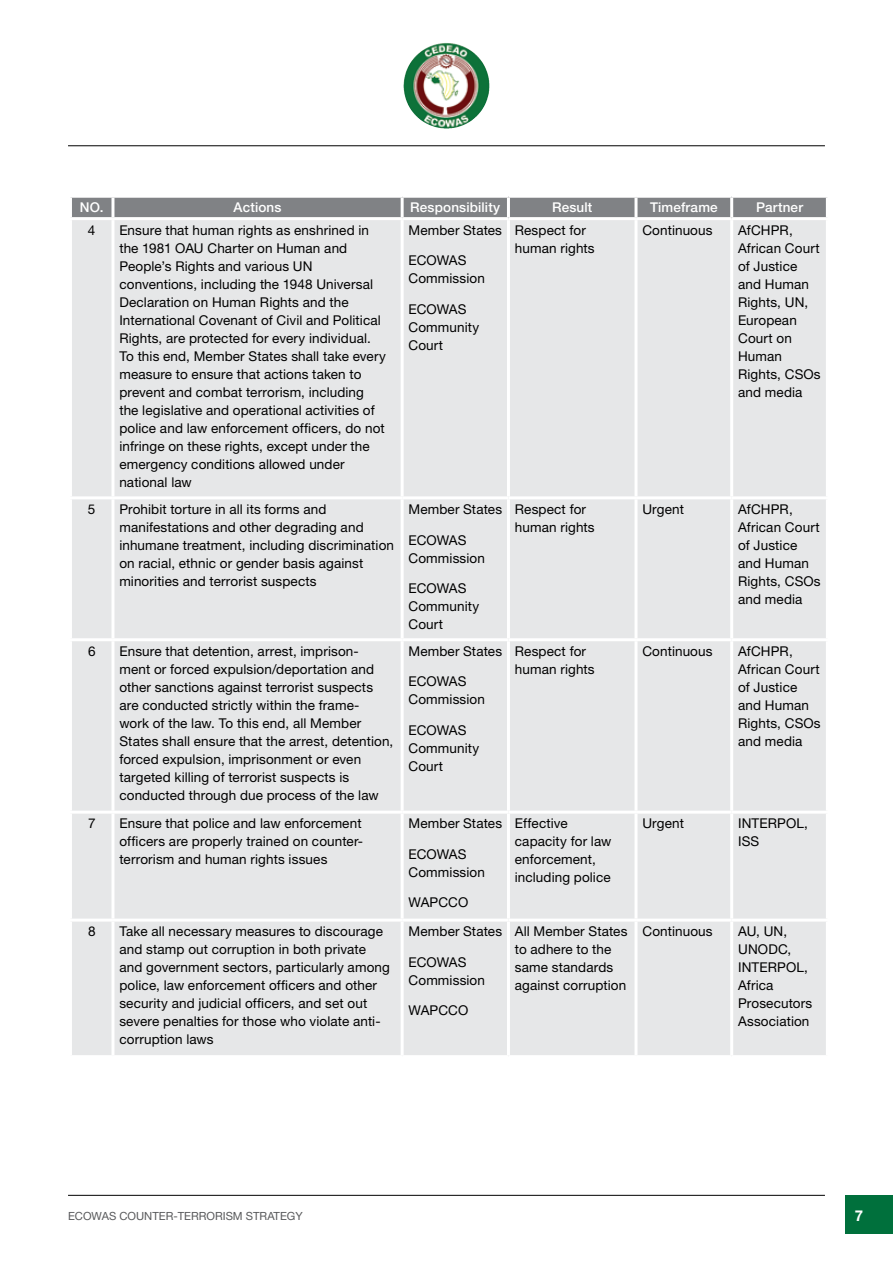
<style>
.page{position:relative;width:893px;height:1263px;background:#fff}
.page>*{position:absolute;margin:0;border:0;box-sizing:border-box;transform-origin:0 0}
.t1{font:700 15px "Helvetica Neue LT Std";color:#fff}
.t2{font:13.5px/18px "Helvetica Neue LT Std";letter-spacing:.01em;color:#000}
.t3{font:500 13.5px "Helvetica Neue LT Std";letter-spacing:.01em;color:#fff}
.t4{font:11.25px "Helvetica Neue LT Std";color:#58595b}
</style>
<div class="page">
<div style="left:845px;top:1195px;width:48px;height:38px;background:#00703c"></div>
<hr style="left:68px;top:1195px;width:757px;height:1px;background:#000">
<hr style="left:68px;top:145px;width:757px;height:1px;background:#000">
<img style="left:403px;top:43px;width:41px;height:73px">
<div style="left:72px;top:198px;width:754px;height:19px;background:#808285"></div>
<div style="left:72px;top:220px;width:754px;height:835px;background:#e6e7e8"></div>
<hr style="left:111px;top:198px;width:3px;height:19px;background:#fff">
<hr style="left:401px;top:198px;width:3px;height:19px;background:#fff">
<hr style="left:507px;top:198px;width:3px;height:19px;background:#fff">
<hr style="left:634px;top:198px;width:3px;height:19px;background:#fff">
<hr style="left:730px;top:198px;width:3px;height:19px;background:#fff">
<hr style="left:111px;top:220px;width:3px;height:276px;background:#fff">
<hr style="left:401px;top:220px;width:3px;height:276px;background:#fff">
<hr style="left:507px;top:220px;width:3px;height:276px;background:#fff">
<hr style="left:634px;top:220px;width:3px;height:276px;background:#fff">
<hr style="left:730px;top:220px;width:3px;height:276px;background:#fff">
<hr style="left:69px;top:496px;width:44px;height:3px;background:#fff">
<hr style="left:113px;top:496px;width:289px;height:3px;background:#fff">
<hr style="left:111px;top:499px;width:3px;height:139px;background:#fff">
<hr style="left:402px;top:496px;width:106px;height:3px;background:#fff">
<hr style="left:401px;top:499px;width:3px;height:139px;background:#fff">
<hr style="left:508px;top:496px;width:128px;height:3px;background:#fff">
<hr style="left:507px;top:499px;width:3px;height:139px;background:#fff">
<hr style="left:636px;top:496px;width:96px;height:3px;background:#fff">
<hr style="left:634px;top:499px;width:3px;height:139px;background:#fff">
<hr style="left:732px;top:496px;width:97px;height:3px;background:#fff">
<hr style="left:730px;top:499px;width:3px;height:139px;background:#fff">
<hr style="left:69px;top:638px;width:44px;height:3px;background:#fff">
<hr style="left:113px;top:638px;width:289px;height:3px;background:#fff">
<hr style="left:111px;top:641px;width:3px;height:170px;background:#fff">
<hr style="left:402px;top:638px;width:106px;height:3px;background:#fff">
<hr style="left:401px;top:641px;width:3px;height:170px;background:#fff">
<hr style="left:508px;top:638px;width:128px;height:3px;background:#fff">
<hr style="left:507px;top:641px;width:3px;height:170px;background:#fff">
<hr style="left:636px;top:638px;width:96px;height:3px;background:#fff">
<hr style="left:634px;top:641px;width:3px;height:170px;background:#fff">
<hr style="left:732px;top:638px;width:97px;height:3px;background:#fff">
<hr style="left:730px;top:641px;width:3px;height:170px;background:#fff">
<hr style="left:69px;top:811px;width:44px;height:3px;background:#fff">
<hr style="left:113px;top:811px;width:289px;height:3px;background:#fff">
<hr style="left:111px;top:814px;width:3px;height:104px;background:#fff">
<hr style="left:402px;top:811px;width:106px;height:3px;background:#fff">
<hr style="left:401px;top:814px;width:3px;height:104px;background:#fff">
<hr style="left:508px;top:811px;width:128px;height:3px;background:#fff">
<hr style="left:507px;top:814px;width:3px;height:104px;background:#fff">
<hr style="left:636px;top:811px;width:96px;height:3px;background:#fff">
<hr style="left:634px;top:814px;width:3px;height:104px;background:#fff">
<hr style="left:732px;top:811px;width:97px;height:3px;background:#fff">
<hr style="left:730px;top:814px;width:3px;height:104px;background:#fff">
<hr style="left:69px;top:918px;width:44px;height:3px;background:#fff">
<hr style="left:113px;top:918px;width:289px;height:3px;background:#fff">
<hr style="left:111px;top:921px;width:3px;height:134px;background:#fff">
<hr style="left:402px;top:918px;width:106px;height:3px;background:#fff">
<hr style="left:401px;top:921px;width:3px;height:134px;background:#fff">
<hr style="left:508px;top:918px;width:128px;height:3px;background:#fff">
<hr style="left:507px;top:921px;width:3px;height:134px;background:#fff">
<hr style="left:636px;top:918px;width:96px;height:3px;background:#fff">
<hr style="left:634px;top:921px;width:3px;height:134px;background:#fff">
<hr style="left:732px;top:918px;width:97px;height:3px;background:#fff">
<hr style="left:730px;top:921px;width:3px;height:134px;background:#fff">
<p class="t3" style="left:80px;top:199px;width:25px">NO.</p>
<p class="t3" style="left:234px;top:199px;width:49px">Actions</p>
<p class="t3" style="left:410px;top:199px;width:91px">Responsibility</p>
<p class="t3" style="left:552px;top:199px;width:42px">Result</p>
<p class="t3" style="left:650px;top:199px;width:69px">Timeframe</p>
<p class="t3" style="left:756px;top:199px;width:49px">Partner</p>
<p class="t2" style="left:88px;top:221px;width:9px">4</p>
<p class="t2" style="left:119px;top:221px;width:268px">Ensure that human rights as enshrined in the 1981 OAU Charter on Human and People’s Rights and various UN<br>conventions, including the 1948 Universal Declaration on Human Rights and the<br>I nternational Covenant of Civil and Political Rights, are protected for every individual.<br>To this end, M ember States shall take every measure to ensure that actions taken to prevent and combat terrorism, including the legislative and operational activities of police and law enforcement officers, do not infringe on these rights, except under the emergency conditions allowed under national law</p>
<p class="t2" style="left:408px;top:221px;width:95px">M ember States</p>
<p class="t2" style="left:515px;top:221px;width:81px">Respect for human rights</p>
<p class="t2" style="left:642px;top:221px;width:72px">Continuous</p>
<p class="t2" style="left:738px;top:221px;width:84px">AfCHPR,<br>African Court of Justice and Human<br>Rights, UN ,<br>European<br>Court on<br>Human<br>Rights, CSOs and media</p>
<p class="t2" style="left:408px;top:251px;width:78px">ECOWAS<br>Commission</p>
<p class="t2" style="left:408px;top:300px;width:72px">ECOWAS<br>Community<br>Court</p>
<p class="t2" style="left:88px;top:500px;width:9px">5</p>
<p class="t2" style="left:119px;top:500px;width:276px">Prohibit torture in all its forms and manifestations and other degrading and inhumane treatment, including discrimination on racial, ethnic or gender basis against minorities and terrorist suspects</p>
<p class="t2" style="left:409px;top:500px;width:95px">M ember States</p>
<p class="t2" style="left:409px;top:530px;width:78px">ECOWAS<br>Commission</p>
<p class="t2" style="left:409px;top:579px;width:72px">ECOWAS<br>Community<br>Court</p>
<p class="t2" style="left:88px;top:642px;width:9px">6</p>
<p class="t2" style="left:119px;top:642px;width:275px">Ensure that detention, arrest, imprison-<br>ment or forced expulsion/deportation and other sanctions against terrorist suspects are conducted strictly within the frame-<br>work of the law. To this end, all Member States shall ensure that the arrest, detention, forced expulsion, imprisonment or even targeted killing of terrorist suspects is conducted through due process of the law</p>
<p class="t2" style="left:409px;top:641px;width:95px">M ember States</p>
<p class="t2" style="left:409px;top:672px;width:78px">ECOWAS<br>Commission</p>
<p class="t2" style="left:409px;top:721px;width:72px">ECOWAS<br>Community<br>Court</p>
<p class="t2" style="left:88px;top:814px;width:9px">7</p>
<p class="t2" style="left:119px;top:814px;width:245px">Ensure that police and law enforcement officers are properly trained on counter&shy;terrorism and human rights issues</p>
<p class="t2" style="left:409px;top:814px;width:95px">M ember States</p>
<p class="t2" style="left:409px;top:845px;width:78px">ECOWAS<br>Commission</p>
<p class="t2" style="left:409px;top:893px;width:61px">WAPCCO</p>
<p class="t2" style="left:88px;top:922px;width:9px">8</p>
<p class="t2" style="left:119px;top:922px;width:272px">Take all necessary measures to discourage and stamp out corruption in both private and government sectors, particularly among police, law enforcement officers and other security and judicial officers, and set out severe penalties for those who violate anti&shy;corruption laws</p>
<p class="t2" style="left:409px;top:922px;width:95px">M ember States</p>
<p class="t2" style="left:409px;top:952px;width:78px">ECOWAS<br>Commission</p>
<p class="t2" style="left:409px;top:1001px;width:61px">WAPCCO</p>
<p class="t2" style="left:515px;top:500px;width:81px">Respect for human rights</p>
<p class="t2" style="left:642px;top:500px;width:43px">Urgent</p>
<p class="t2" style="left:738px;top:500px;width:84px">AfCHPR,<br>African Court of Justice and Human<br>Rights, CSOs and media</p>
<p class="t2" style="left:515px;top:641px;width:81px">Respect for human rights</p>
<p class="t2" style="left:642px;top:641px;width:72px">Continuous</p>
<p class="t2" style="left:738px;top:641px;width:84px">AfCHPR,<br>African Court of Justice and Human<br>Rights, CSOs and media</p>
<p class="t2" style="left:515px;top:814px;width:98px">Effective capacity for law enforcement, including police</p>
<p class="t2" style="left:642px;top:814px;width:43px">Urgent</p>
<p class="t2" style="left:738px;top:814px;width:71px">INTERPOL,<br>ISS</p>
<p class="t2" style="left:515px;top:922px;width:114px">All M ember States to adhere to the same standards against corruption</p>
<p class="t2" style="left:642px;top:922px;width:72px">Continuous</p>
<p class="t2" style="left:738px;top:922px;width:76px">AU, UN,<br>UNODC,<br>INTERPOL,<br>Africa<br>Prosecutors<br>Association</p>
<p class="t4" style="left:68px;top:1210px;width:236px">ECOWAS Co unter-Te rro rism Strategy</p>
<p class="t1" style="left:855px;top:1206px;width:10px">7</p>
</div>
